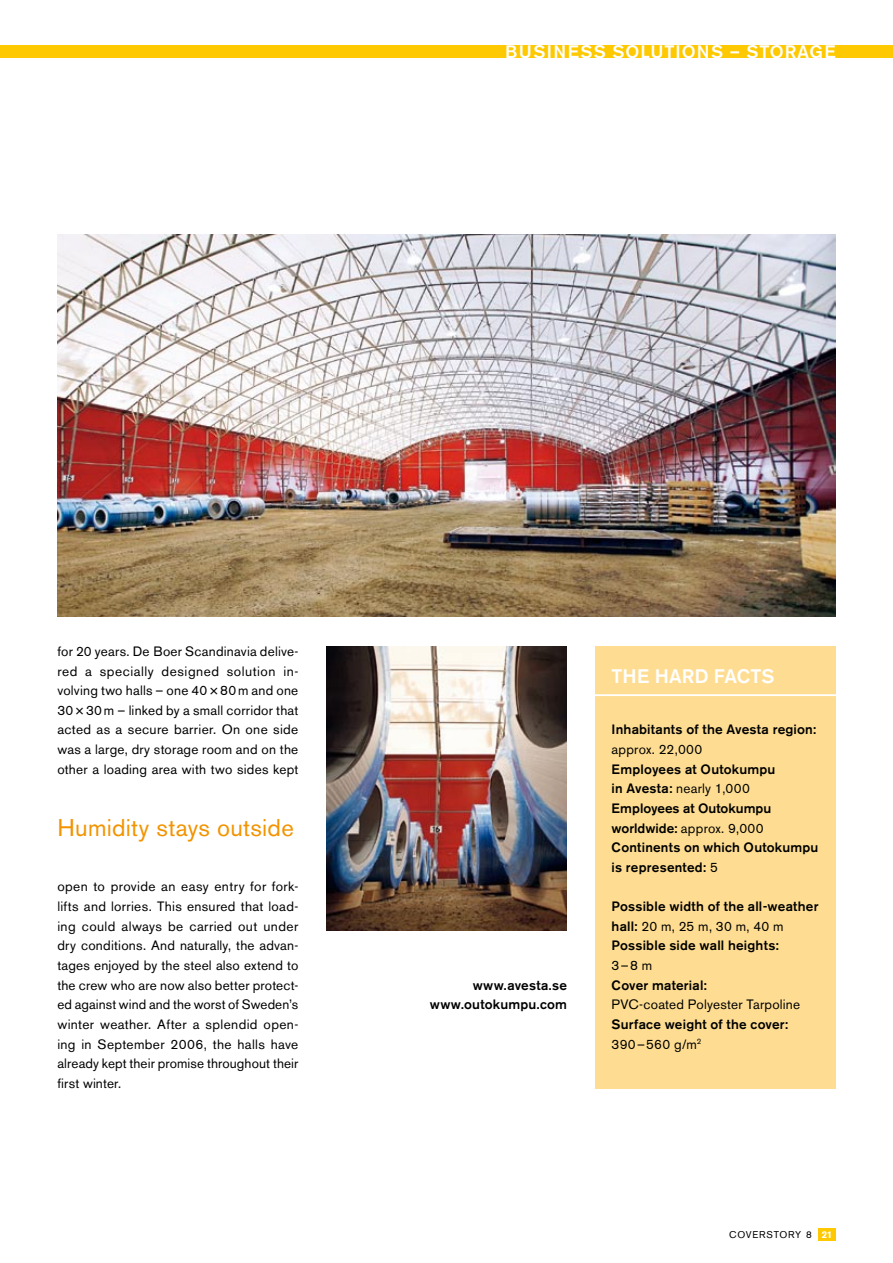
<style>
.page{position:relative;width:893px;height:1263px;background:#fff}
.page>*{position:absolute;margin:0;border:0;box-sizing:border-box;transform-origin:0 0}
.t1{font:24px "Akzidenz Grotesk BQ";color:#f29400}
.t2{font:500 19.5px "Akzidenz Grotesk BQ";letter-spacing:.01em;color:#fff}
.t3{font:500 18px "Akzidenz Grotesk BQ";letter-spacing:.07em;color:#fff}
.t4{font:13.5px/19.6px "Akzidenz Grotesk BQ";letter-spacing:.015em;color:#000;text-align:justify}
.t5{font:500 13.5px/19.6px "Akzidenz Grotesk BQ";letter-spacing:.02em;color:#000}
.t6{font:9.75px "Akzidenz Grotesk BQ";color:#000}
.t7{font:700 9.75px "Akzidenz Grotesk BQ";color:#fff}
.s1{font-weight:400}
.s2{font-weight:400;color:#000}
</style>
<div class="page">
<div style="left:0;top:45px;width:893px;height:12px;background:#fec900"></div>
<div style="left:819px;top:1228px;width:17px;height:13px;background:#fec900"></div>
<div style="left:595px;top:646px;width:240px;height:442px;background:#fedd92"></div>
<hr style="left:592px;top:694px;width:246px;height:2px;background:#fff">
<img style="left:326px;top:646px;width:241px;height:285px">
<img style="left:57px;top:234px;width:779px;height:383px">
<h3 class="t3" style="left:505px;top:41px;width:332px">business solutions – storage</h3>
<p class="t4" style="left:57px;top:641px;width:243px">for 20 years. De Boer Scandinavia delive&shy;red a specially designed solution in&shy;vol--ving two halls – one 40×80m and one 30×30m – linked by a small corridor that acted as a secure barrier. On one side was a large, dry storage room and on the other a loading area with two sides kept</p>
<h1 class="t1" style="left:57px;top:813px;width:238px">H umidity stays outside</h1>
<p class="t4" style="left:57px;top:877px;width:242px">open to provide an easy entry for fork&shy;lifts and lorries. This ensured that load&shy;ing could always be carried out under dry conditions. And naturally, the advan&shy;tages enjoyed by the steel also extend to the crew who are now also better protect&shy;ed against wind and the worst of Sweden’s winter weather. After a splendid open&shy;ing in September 2006, the halls have already kept their promise throughout their first winter.</p>
<p class="t5" style="left:430px;top:975px;width:139px;text-align:right">www.avesta.se www.outokumpu.com</p>
<h2 class="t2" style="left:612px;top:664px;width:164px">The hard facts</h2>
<p class="t5" style="left:612px;top:720px;width:206px">I nhabitants of the Avesta region:</p>
<p class="t4" style="left:612px;top:740px;width:92px">approx. 22,000</p>
<p class="t5" style="left:612px;top:759px;width:208px">Employees at Outokumpu<br>in Avesta: <span class="s1">nearly 1,000<br></span>Employees at Outokumpu worldwide: <span class="s1">approx. 9,000<br></span>Continents on which Outokumpu is represented: <span class="s1">5</span></p>
<p class="t5" style="left:612px;top:896px;width:208px">Possible width of the all-weather hall: <span class="s1">20 m, 25 m, 30 m, 40 m<br></span>Possible side wall heights:</p>
<p class="t4" style="left:612px;top:955px;width:42px">3 – 8 m</p>
<p class="t5" style="left:612px;top:975px;width:97px">Cover material:</p>
<p class="t4" style="left:612px;top:995px;width:190px">PVC-coated Polyester Tarpoline</p>
<p class="t5" style="left:612px;top:1014px;width:178px">Surface weight of the cover:<br><span class="s1">390 – 560 g/m</span><sup>2</sup></p>
<p class="t6" style="left:729px;top:1229px;width:17px">COVER</p>
<p class="t6" style="left:766px;top:1229px;width:16px">STORY</p>
<p class="t7" style="left:806px;top:1229px;width:28px"><span class="s2">8</span> 21</p>
</div>
